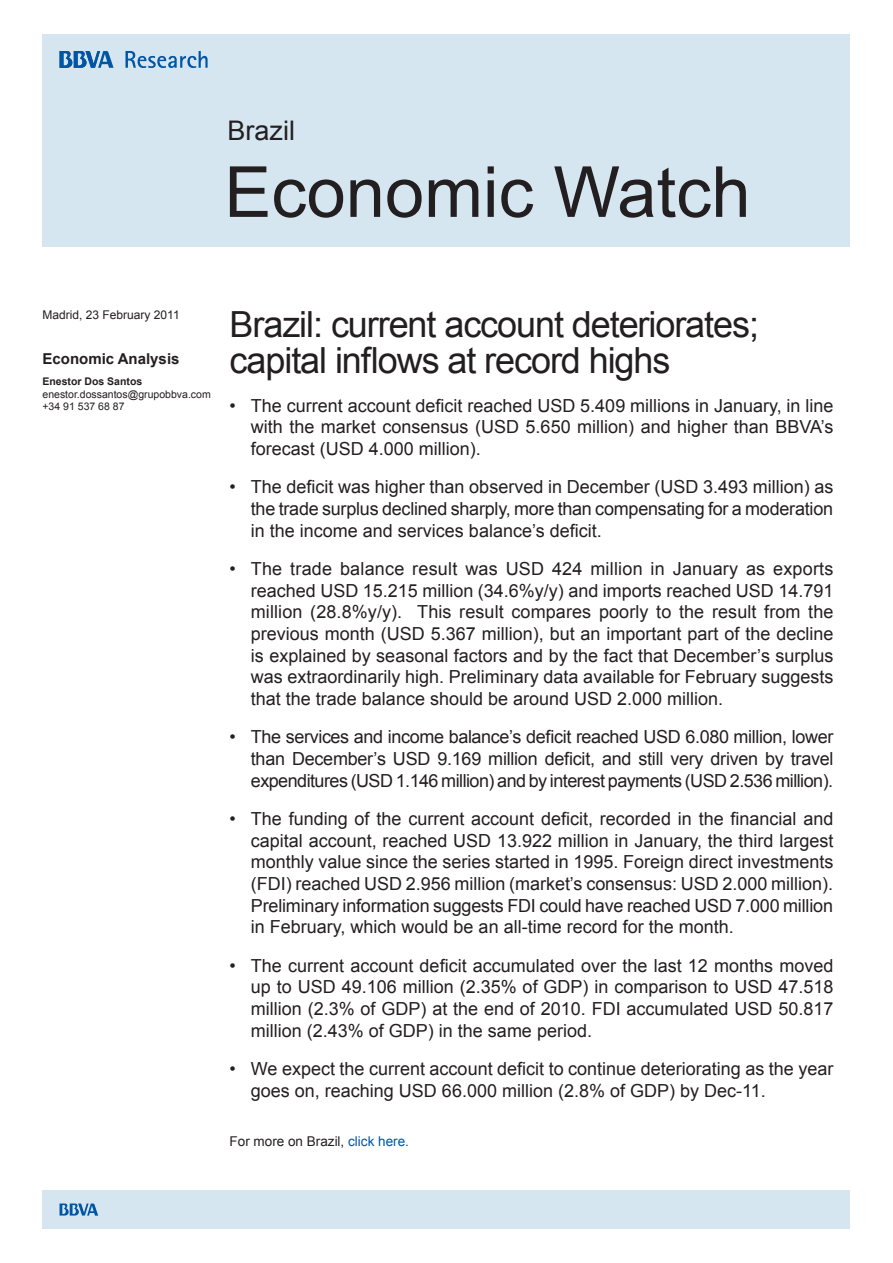
<style>
.page{position:relative;width:893px;height:1263px;background:#fff}
.page>*{position:absolute;margin:0;border:0;box-sizing:border-box;transform-origin:0 0}
.Nombre_Doc{font:70.5px "Arial";color:#231f20}
.Titulo_Portada{font:36px/36px "Arial";letter-spacing:-.03em;color:#231f20}
.Localizacion{font:27px "Arial";color:#231f20}
.Bullet_Portada{font:18px/21.6px "Arial";color:#231f20;text-align:justify}
.Contacto_Área{font:700 15px "Arial";color:#231f20}
.C__de_Texto{font:13.5px "Arial";color:#231f20}
.Portada_fecha{font:12px "Arial";color:#231f20}
.Mail_y_Tel_Contactos{font:10.5px "Arial";color:#231f20}
.División_contactos{font:700 10.5px "Arial";color:#231f20}
.s1{color:#0155a5}
</style>
<div class="page">
<div style="left:43px;top:34px;width:807px;height:213px;background:#d6e6f0"></div>
<div style="left:43px;top:1190px;width:807px;height:39px;background:#d6e6f0"></div>
<svg style="left:60px;top:1203px;width:38px;height:12px"></svg>
<svg style="left:126px;top:51px;width:82px;height:17px"></svg>
<svg style="left:60px;top:51px;width:54px;height:17px"></svg>
<p class="Localizacion" style="left:227px;top:113px;width:69px">Brazil</p>
<p class="Nombre_Doc" style="left:224px;top:146px;width:528px">Economic Watch</p>
<p class="Portada_fecha" style="left:43px;top:307px;width:139px">Madrid, 23 February 2011</p>
<p class="Contacto_Área" style="left:43px;top:349px;width:138px">Economic Analysis</p>
<p class="División_contactos" style="left:43px;top:374px;width:101px">Enestor Dos Santos</p>
<p class="Mail_y_Tel_Contactos" style="left:43px;top:387px;width:170px">enestor.dossantos@grupobbva.com</p>
<p class="Mail_y_Tel_Contactos" style="left:43px;top:400px;width:84px">+34 91 537 68 87</p>
<p class="Titulo_Portada" style="left:230px;top:307px;width:531px">Brazil: current account deteriorates; capital inflows at record highs</p>
<p class="Bullet_Portada" style="left:251px;top:395px;width:584px;text-indent:-21px">• The current account deficit reached USD 5.409 millions in January, in line with the market consensus (USD 5.650 million) and higher than BBVA’s forecast (USD 4.000 million).</p>
<p class="Bullet_Portada" style="left:251px;top:476px;width:584px;text-indent:-21px">• The deficit was higher than observed in December (USD 3.493 million) as the trade surplus declined sharply, more than compensating for a moderation in the income and services balance’s deficit.</p>
<p class="Bullet_Portada" style="left:251px;top:558px;width:584px;text-indent:-21px">• The trade balance result was USD 424 million in January as exports reached USD 15.215 million (34.6%y/y) and imports reached USD 14.791 million (28.8%y/y). This result compares poorly to the result from the previous month (USD 5.367 million), but an important part of the decline is explained by seasonal factors and by the fact that December’s surplus was extraordinarily high. Preliminary data available for February suggests that the trade balance should be around USD 2.000 million.</p>
<p class="Bullet_Portada" style="left:251px;top:726px;width:584px;text-indent:-21px">• The services and income balance’s deficit reached USD 6.080 million, lower than December’s USD 9.169 million deficit, and still very driven by travel expenditures (USD 1.146 million) and by interest payments (USD 2.536 million).</p>
<p class="Bullet_Portada" style="left:251px;top:808px;width:584px;text-indent:-21px">• The funding of the current account deficit, recorded in the financial and capital account, reached USD 13.922 million in January, the third largest monthly value since the series started in 1995. Foreign direct investments (FDI) reached USD 2.956 million (market’s consensus: USD 2.000 million).<br>Preliminary information suggests FDI could have reached USD 7.000 million in February, which would be an all-time record for the month.</p>
<p class="Bullet_Portada" style="left:251px;top:955px;width:584px;text-indent:-21px">• The current account deficit accumulated over the last 12 months moved up to USD 49.106 million (2.35% of GDP) in comparison to USD 47.518 million (2.3% of GDP) at the end of 2010. FDI accumulated USD 50.817 million (2.43% of GDP) in the same period.</p>
<p class="Bullet_Portada" style="left:251px;top:1058px;width:584px;text-indent:-21px">• We expect the current account deficit to continue deteriorating as the year goes on, reaching USD 66.000 million (2.8% of GDP) by Dec-11.</p>
<p class="C__de_Texto" style="left:230px;top:1133px;width:181px">For more on Brazil, <span class="s1">click here.</span></p>
</div>
